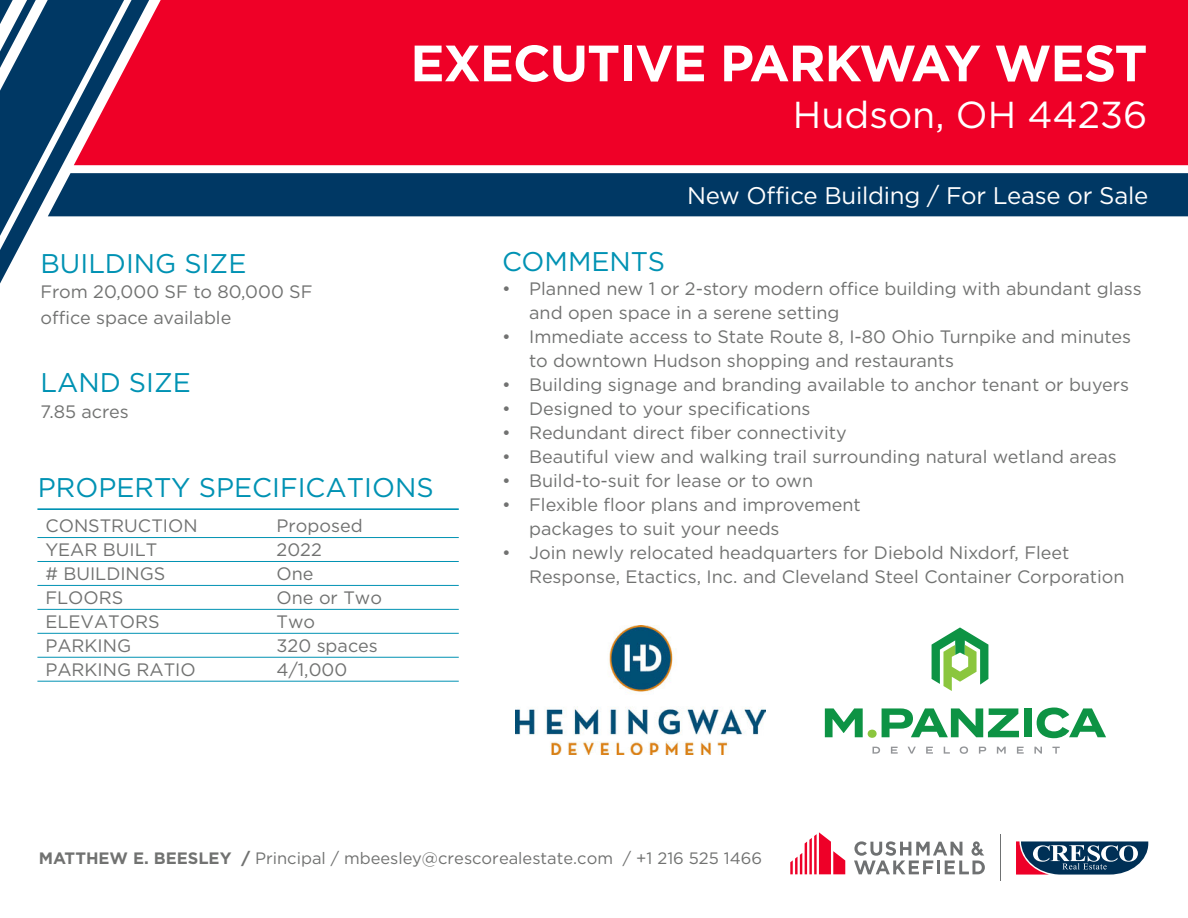
<style>
.page{position:relative;width:1188px;height:918px;background:#fff}
.page>*{position:absolute;margin:0;border:0;box-sizing:border-box;transform-origin:0 0}
.t1{font:700 51px "Gotham";letter-spacing:-.02em;color:#fff}
.t2{font:37.5px "Gotham";color:#fff}
.t3{font:27px "Gotham";color:#0092b3}
.t4{font:24px "Gotham";letter-spacing:-.01em;color:#fff}
.t5{font:18px/24px "Gotham";color:#717271}
.t6{font:16.5px "Gotham";color:#717271}
.s1{font-weight:700}
</style>
<div class="page">
<hr style="left:37px;top:508px;width:422px;height:2px;background:#0092b3">
<hr style="left:37px;top:537px;width:422px;height:1px;background:#0092b3">
<hr style="left:37px;top:561px;width:422px;height:1px;background:#0092b3">
<hr style="left:37px;top:585px;width:422px;height:1px;background:#0092b3">
<hr style="left:37px;top:609px;width:422px;height:1px;background:#0092b3">
<hr style="left:37px;top:633px;width:422px;height:1px;background:#0092b3">
<hr style="left:37px;top:657px;width:422px;height:1px;background:#0092b3">
<hr style="left:37px;top:681px;width:422px;height:1px;background:#0092b3">
<img style="left:516px;top:626px;width:249px;height:129px">
<svg style="left:873px;top:747px;width:7px;height:7px"></svg>
<svg style="left:891px;top:747px;width:7px;height:7px"></svg>
<svg style="left:908px;top:747px;width:8px;height:7px"></svg>
<svg style="left:926px;top:747px;width:7px;height:7px"></svg>
<svg style="left:944px;top:747px;width:6px;height:7px"></svg>
<svg style="left:960px;top:746px;width:8px;height:8px"></svg>
<svg style="left:979px;top:747px;width:7px;height:7px"></svg>
<svg style="left:997px;top:747px;width:9px;height:7px"></svg>
<svg style="left:1017px;top:747px;width:7px;height:7px"></svg>
<svg style="left:1034px;top:747px;width:8px;height:7px"></svg>
<svg style="left:1052px;top:747px;width:8px;height:7px"></svg>
<svg style="left:825px;top:708px;width:38px;height:29px"></svg>
<div style="left:868px;top:730px;width:9px;height:8px;background:#8bc63e;border-radius:50%"></div>
<svg style="left:882px;top:708px;width:137px;height:29px"></svg>
<div style="left:1024px;top:708px;width:8px;height:29px;background:#0d9344"></div>
<svg style="left:1037px;top:708px;width:69px;height:30px"></svg>
<svg style="left:932px;top:627px;width:56px;height:64px"></svg>
<div style="left:167px;top:0;width:1021px;height:165px;background:#ef0027"></div>
<svg style="left:0;top:0;width:167px;height:284px"></svg>
<svg style="left:0;top:0;width:54px;height:240px"></svg>
<div style="left:48px;top:173px;width:1140px;height:43px;background:#003864"></div>
<svg style="left:1016px;top:841px;width:132px;height:34px"></svg>
<hr style="left:1000px;top:834px;width:1px;height:46px;background:#6f7172">
<svg style="left:790px;top:832px;width:55px;height:42px"></svg>
<svg style="left:854px;top:841px;width:131px;height:33px"></svg>
<h1 class="t1" style="left:410px;top:29px;width:739px">EXECUTIVE PARKWAY WEST</h1>
<h2 class="t2" style="left:793px;top:91px;width:356px">Hudson, OH 44236</h2>
<p class="t3" style="left:40px;top:246px;width:207px">BUILDING SIZE</p>
<p class="t5" style="left:40px;top:279px;width:274px">From 20,000 SF to 80,000 SF</p>
<p class="t5" style="left:40px;top:305px;width:192px">office space available</p>
<p class="t3" style="left:40px;top:365px;width:152px">LAND SIZE</p>
<p class="t5" style="left:40px;top:399px;width:90px">7.85 acres</p>
<p class="t3" style="left:38px;top:470px;width:397px">PROPERTY SPECIFICATIONS</p>
<p class="t5" style="left:45px;top:514px;width:154px">CONSTRUCTION</p>
<p class="t5" style="left:45px;top:538px;width:114px">YEAR BUILT</p>
<p class="t5" style="left:45px;top:562px;width:122px"># BUILDINGS</p>
<p class="t5" style="left:45px;top:586px;width:80px">FLOORS</p>
<p class="t5" style="left:45px;top:610px;width:116px">ELEVATORS</p>
<p class="t5" style="left:45px;top:634px;width:87px">PARKING</p>
<p class="t5" style="left:45px;top:658px;width:152px">PARKING RATIO</p>
<p class="t5" style="left:277px;top:513px;width:88px">Proposed</p>
<p class="t5" style="left:277px;top:537px;width:47px">2022</p>
<p class="t5" style="left:277px;top:561px;width:39px">One</p>
<p class="t5" style="left:277px;top:585px;width:107px">One or Two</p>
<p class="t5" style="left:277px;top:609px;width:40px">Two</p>
<p class="t5" style="left:277px;top:633px;width:103px">320 spaces</p>
<p class="t5" style="left:277px;top:657px;width:72px">4/1,000</p>
<h3 class="t4" style="left:687px;top:181px;width:463px">New Office Building / For Lease or Sale</h3>
<p class="t3" style="left:502px;top:244px;width:165px">COMMENTS</p>
<p class="t5" style="left:529px;top:276px;width:614px;text-indent:-27px">• Planned new 1 or 2-story modern office building with abundant glass and open space in a serene setting</p>
<p class="t5" style="left:529px;top:324px;width:604px;text-indent:-27px">• Immediate access to State Route 8, I-80 Ohio Turnpike and minutes to downtown Hudson shopping and restaurants</p>
<p class="t5" style="left:502px;top:372px;width:628px">• Building signage and branding available to anchor tenant or buyers</p>
<p class="t5" style="left:502px;top:396px;width:310px">• Designed to your specifications</p>
<p class="t5" style="left:502px;top:420px;width:346px">• Redundant direct fiber connectivity</p>
<p class="t5" style="left:502px;top:444px;width:616px">• Beautiful view and walking trail surrounding natural wetland areas</p>
<p class="t5" style="left:502px;top:468px;width:312px">• Build-to-suit for lease or to own</p>
<p class="t5" style="left:529px;top:492px;width:333px;text-indent:-27px">• Flexible floor plans and improvement packages to suit your needs</p>
<p class="t5" style="left:529px;top:540px;width:597px;text-indent:-27px">• Join newly relocated headquarters for Diebold Nixdorf, Fleet<br>Response, Etactics, Inc. and Cleveland Steel Container Corporation</p>
<p class="t6" style="left:39px;top:848px;width:725px"><span class="s1">MATTHEW E. BEESLEY /</span> Principal / mbeesley@crescorealestate.com / +1 216 525 1466</p>
</div>
